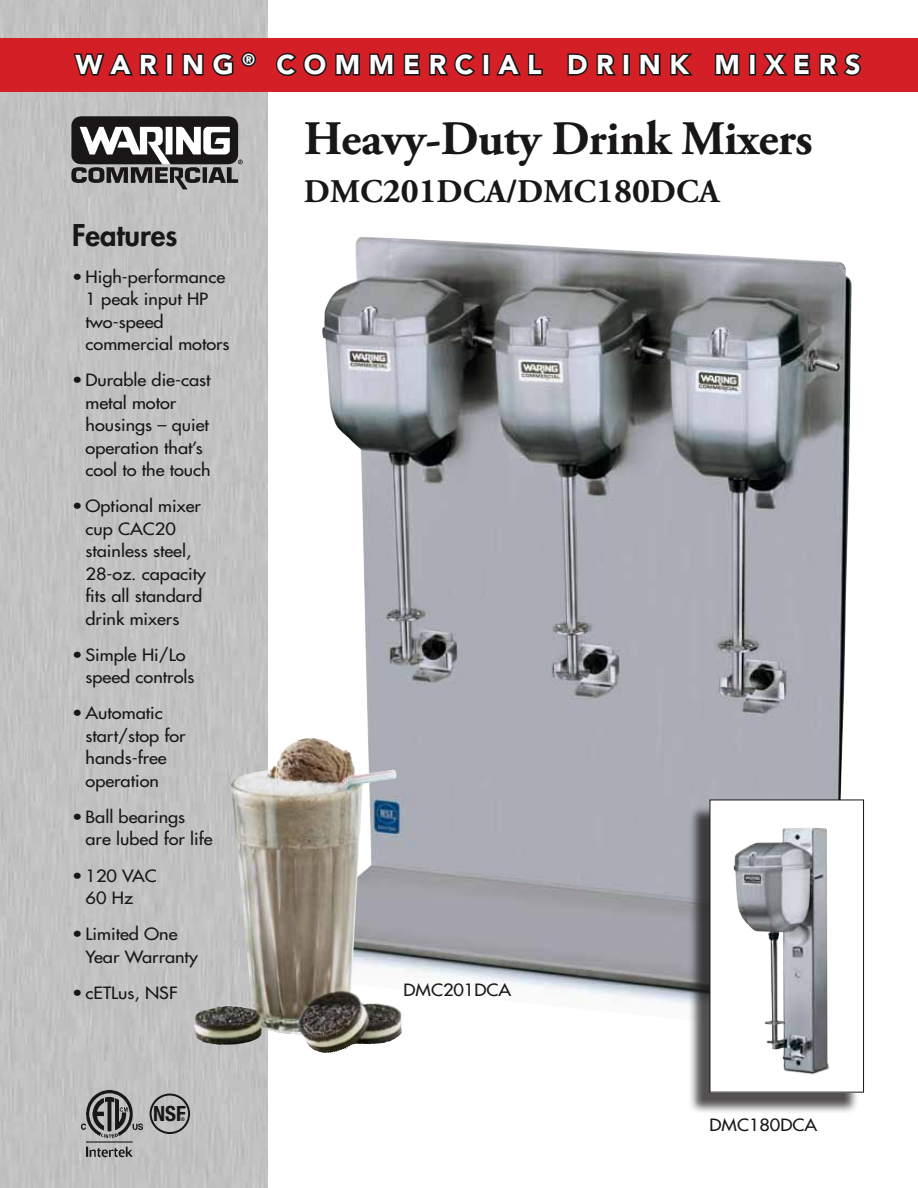
<style>
.page{position:relative;width:918px;height:1188px;background:#fff}
.page>*{position:absolute;margin:0;border:0;box-sizing:border-box;transform-origin:0 0}
.t1{font:700 48px "Adobe Garamond Pro";letter-spacing:-.01em;color:#191617}
.t2{font:700 33px "Adobe Garamond Pro";color:#191617}
.t3{font:800 29.1px "Futura Std";color:#191617}
.t4{font:900 27px "Avenir LT Std";letter-spacing:.32em;color:#fff}
.t5{font:700 condensed 21px "Helvetica Neue LT Std";color:#191617}
.t6{font:500 16.5px/22.5px "Futura Std";color:#191617;scale:1.1 1}
.t7{font:700 4.95px "Helvetica Neue LT Std";color:#191617}
.s1{font-size:34.5px}
</style>
<div class="page">
<div style="left:0;top:0;width:268px;height:1188px;background:#c1c1c1"></div>
<div style="left:0;top:38px;width:918px;height:54px;background:#d31f25"></div>
<img style="left:258px;top:237px;width:594px;height:792px">
<img style="left:231px;top:738px;width:82px;height:270px">
<svg style="left:73px;top:53px;width:86px;height:23px"></svg>
<div style="left:166px;top:53px;width:7px;height:23px;border:3px solid #191617"></div>
<svg style="left:182px;top:53px;width:22px;height:23px"></svg>
<svg style="left:212px;top:52px;width:44px;height:24px"></svg>
<svg style="left:276px;top:53px;width:51px;height:23px"></svg>
<svg style="left:335px;top:53px;width:25px;height:23px"></svg>
<svg style="left:369px;top:53px;width:25px;height:23px"></svg>
<svg style="left:403px;top:53px;width:18px;height:23px"></svg>
<svg style="left:429px;top:53px;width:46px;height:23px"></svg>
<div style="left:482px;top:53px;width:8px;height:23px;border:3px solid #191617"></div>
<svg style="left:496px;top:53px;width:47px;height:23px"></svg>
<svg style="left:567px;top:53px;width:49px;height:23px"></svg>
<div style="left:623px;top:53px;width:7px;height:23px;border:3px solid #191617"></div>
<svg style="left:639px;top:53px;width:22px;height:23px"></svg>
<svg style="left:670px;top:53px;width:23px;height:23px"></svg>
<svg style="left:714px;top:53px;width:26px;height:23px"></svg>
<div style="left:749px;top:53px;width:7px;height:23px;border:3px solid #191617"></div>
<svg style="left:762px;top:53px;width:49px;height:23px"></svg>
<svg style="left:819px;top:53px;width:43px;height:23px"></svg>
<img style="left:64px;top:110px;width:184px;height:80px">
<img style="left:81px;top:1091px;width:62px;height:66px">
<div style="left:150px;top:1094px;width:40px;height:40px;border:2px solid #191617;border-radius:50%"></div>
<div style="left:688px;top:805px;width:171px;height:309px;background:#191617;opacity:.75"></div>
<div style="left:710px;top:800px;width:154px;height:292px;background:#fff"></div>
<div style="left:710px;top:799px;width:154px;height:294px;border:1px solid #191617"></div>
<img style="left:734px;top:828px;width:96px;height:247px">
<h3 class="t4" style="left:76px;top:48px;width:786px">WARING <sup>®</sup> COMMERCIAL DRINK MIXERS</h3>
<h1 class="t1" style="left:304px;top:111px;width:510px">Heavy-Duty Drink Mixers</h1>
<h2 class="t2" style="left:304px;top:173px;width:417px">DMC<span class="s1">201</span>DCA/DMC<span class="s1">180</span>DCA</h2>
<h3 class="t3" style="left:72px;top:217px;width:107px">Features</h3>
<p class="t6" style="left:86px;top:266px;width:132px;text-indent:-14px">• High-performance<br>1 peak input HP two-speed commercial motors</p>
<p class="t6" style="left:86px;top:369px;width:115px;text-indent:-14px">• Durable die-cast metal motor housings – quiet operation that’s cool to the touch</p>
<p class="t6" style="left:86px;top:495px;width:111px;text-indent:-14px">• Optional mixer cup CAC20 stainless steel,<br>28-oz. capacity fits all standard drink mixers</p>
<p class="t6" style="left:86px;top:644px;width:101px;text-indent:-14px">• Simple Hi/Lo speed controls</p>
<p class="t6" style="left:86px;top:702px;width:93px;text-indent:-14px">• Automatic start/stop for hands-free operation</p>
<p class="t6" style="left:86px;top:806px;width:117px;text-indent:-14px">• Ball bearings are lubed for life</p>
<p class="t6" style="left:86px;top:864px;width:66px;text-indent:-14px">• 120 VAC<br>60 Hz</p>
<p class="t6" style="left:86px;top:923px;width:104px;text-indent:-14px">• Limited One<br>Year Warranty</p>
<p class="t6" style="left:72px;top:981px;width:97px">• cETLus, NSF</p>
<p class="t6" style="left:403px;top:979px;width:100px">DMC201DCA</p>
<p class="t5" style="left:153px;top:1101px;width:34px">NSF</p>
<p class="t7" style="left:181px;top:1116px;width:6px">®</p>
<p class="t6" style="left:710px;top:1114px;width:100px">DMC180DCA</p>
</div>
